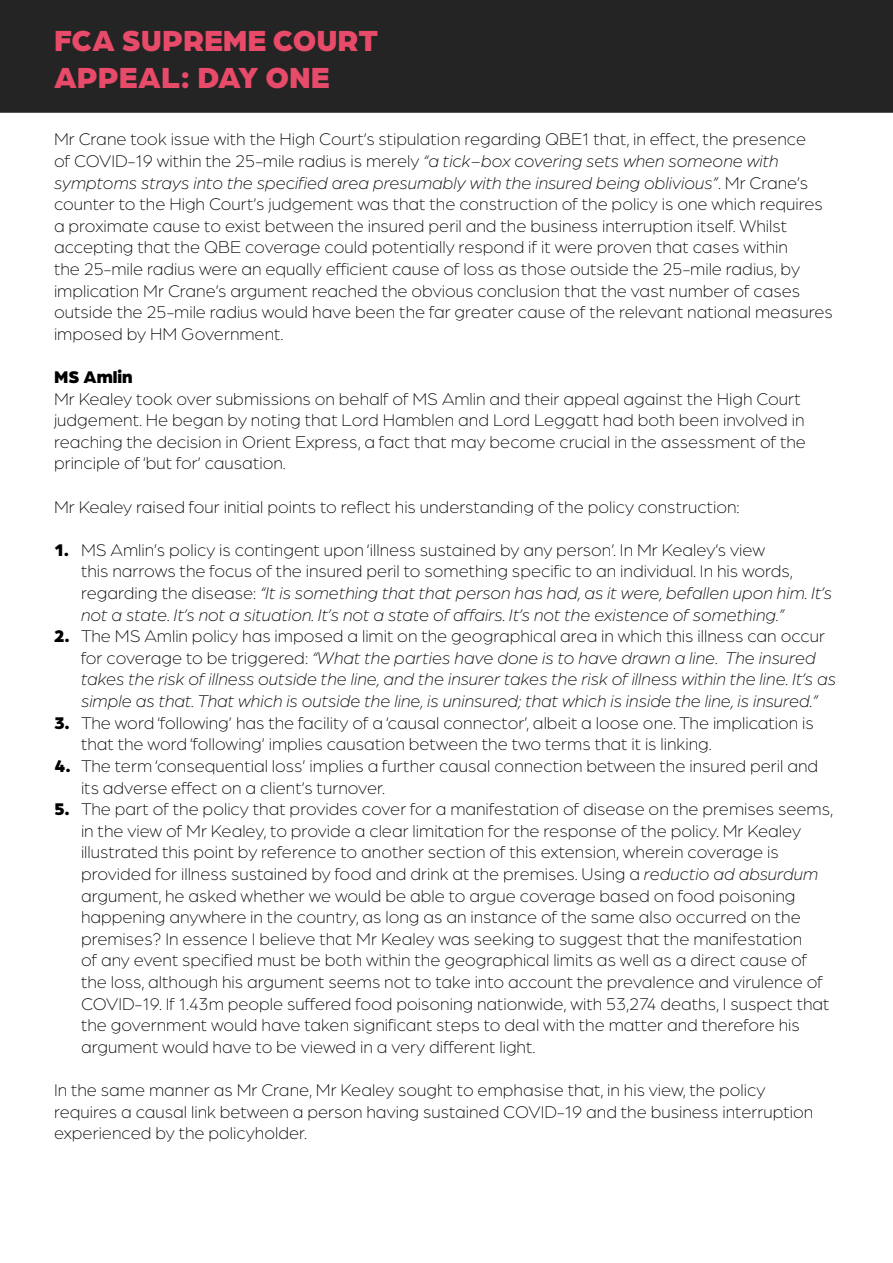
<style>
.page{position:relative;width:893px;height:1263px;background:#fff}
.page>*{position:absolute;margin:0;border:0;box-sizing:border-box;transform-origin:0 0}
.t1{font:900 30.9px/37.2px "Arboria";color:#e84b69}
.t2{font:300 18px/21.6px "Arboria";color:#000}
.t3{font:italic 300 18px/21.6px "Arboria";color:#000}
.t4{font:900 18px "Arboria";color:#000}
.s1{font-style:italic}
.s2{font-weight:900}
.s3{font-weight:900;font-style:normal}
.s4{font-style:normal}
</style>
<div class="page">
<div style="left:1px;top:1px;width:891px;height:111px;background:#242424"></div>
<div style="left:0;top:0;width:893px;height:113px;border:2px solid #242424"></div>
<h1 class="t1" style="left:54px;top:19px;width:326px">FCA SUPREME COURT<br>APPEAL: DAY ONE</h1>
<p class="t2" style="left:54px;top:128px;width:780px">Mr Crane took issue with the High Court’s stipulation regarding QBE1 that, in effect, the presence<br>of COVID-19 within the 25-mile radius is merely <span class="s1">“a tick−box covering sets when someone with symptoms strays into the specified area presumably with the insured being oblivious”</span>. Mr Crane’s counter to the High Court’s judgement was that the construction of the policy is one which requires a proximate cause to exist between the insured peril and the business interruption itself. Whilst accepting that the QBE coverage could potentially respond if it were proven that cases within<br>the 25-mile radius were an equally efficient cause of loss as those outside the 25-mile radius, by implication Mr Crane’s argument reached the obvious conclusion that the vast number of cases outside the 25-mile radius would have been the far greater cause of the relevant national measures imposed by HM Government.</p>
<p class="t4" style="left:54px;top:364px;width:80px">MS Amlin</p>
<p class="t2" style="left:54px;top:387px;width:753px">Mr Kealey took over submissions on behalf of MS Amlin and their appeal against the High Court judgement. He began by noting that Lord Hamblen and Lord Leggatt had both been involved in reaching the decision in Orient Express, a fact that may become crucial in the assessment of the principle of ‘but for’ causation.</p>
<p class="t2" style="left:54px;top:495px;width:687px">Mr Kealey raised four initial points to reflect his understanding of the policy construction:</p>
<p class="t2" style="left:81px;top:538px;width:753px;text-indent:-27px"><span class="s2">1.</span> MS Amlin’s policy is contingent upon ‘illness sustained by any person’. In Mr Kealey’s view<br>this narrows the focus of the insured peril to something specific to an individual. In his words, regarding the disease: <span class="s1">“It is something that that person has had, as it were, befallen upon him. It’s not a state. It’s not a situation. It’s not a state of affairs. It’s not the existence of something.”</span></p>
<p class="t3" style="left:81px;top:625px;width:757px;text-indent:-27px"><span class="s3">2.</span> <span class="s4">The MS Amlin policy has imposed a limit on the geographical area in which this illness can occur for coverage to be triggered:</span> “What the parties have done is to have drawn a line. The insured takes the risk of illness outside the line, and the insurer takes the risk of illness within the line. It’s as simple as that. That which is outside the line, is uninsured; that which is inside the line, is insured.”</p>
<p class="t2" style="left:81px;top:711px;width:734px;text-indent:-27px"><span class="s2">3.</span> The word ‘following’ has the facility of a ‘causal connector’, albeit a loose one. The implication is that the word ‘following’ implies causation between the two terms that it is linking.</p>
<p class="t2" style="left:81px;top:754px;width:739px;text-indent:-27px"><span class="s2">4.</span> The term ‘consequential loss’ implies a further causal connection between the insured peril and its adverse effect on a client’s turnover.</p>
<p class="t2" style="left:81px;top:798px;width:754px;text-indent:-27px"><span class="s2">5.</span> The part of the policy that provides cover for a manifestation of disease on the premises seems, in the view of Mr Kealey, to provide a clear limitation for the response of the policy. Mr Kealey illustrated this point by reference to another section of this extension, wherein coverage is provided for illness sustained by food and drink at the premises. Using a <span class="s1">reductio ad absurdum </span>argument, he asked whether we would be able to argue coverage based on food poisoning happening anywhere in the country, as long as an instance of the same also occurred on the premises? In essence I believe that Mr Kealey was seeking to suggest that the manifestation<br>of any event specified must be both within the geographical limits as well as a direct cause of the loss, although his argument seems not to take into account the prevalence and virulence of COVID-19. If 1.43m people suffered food poisoning nationwide, with 53,274 deaths, I suspect that the government would have taken significant steps to deal with the matter and therefore his argument would have to be viewed in a very different light.</p>
<p class="t2" style="left:54px;top:1078px;width:761px">In the same manner as Mr Crane, Mr Kealey sought to emphasise that, in his view, the policy requires a causal link between a person having sustained COVID-19 and the business interruption experienced by the policyholder.</p>
</div>
